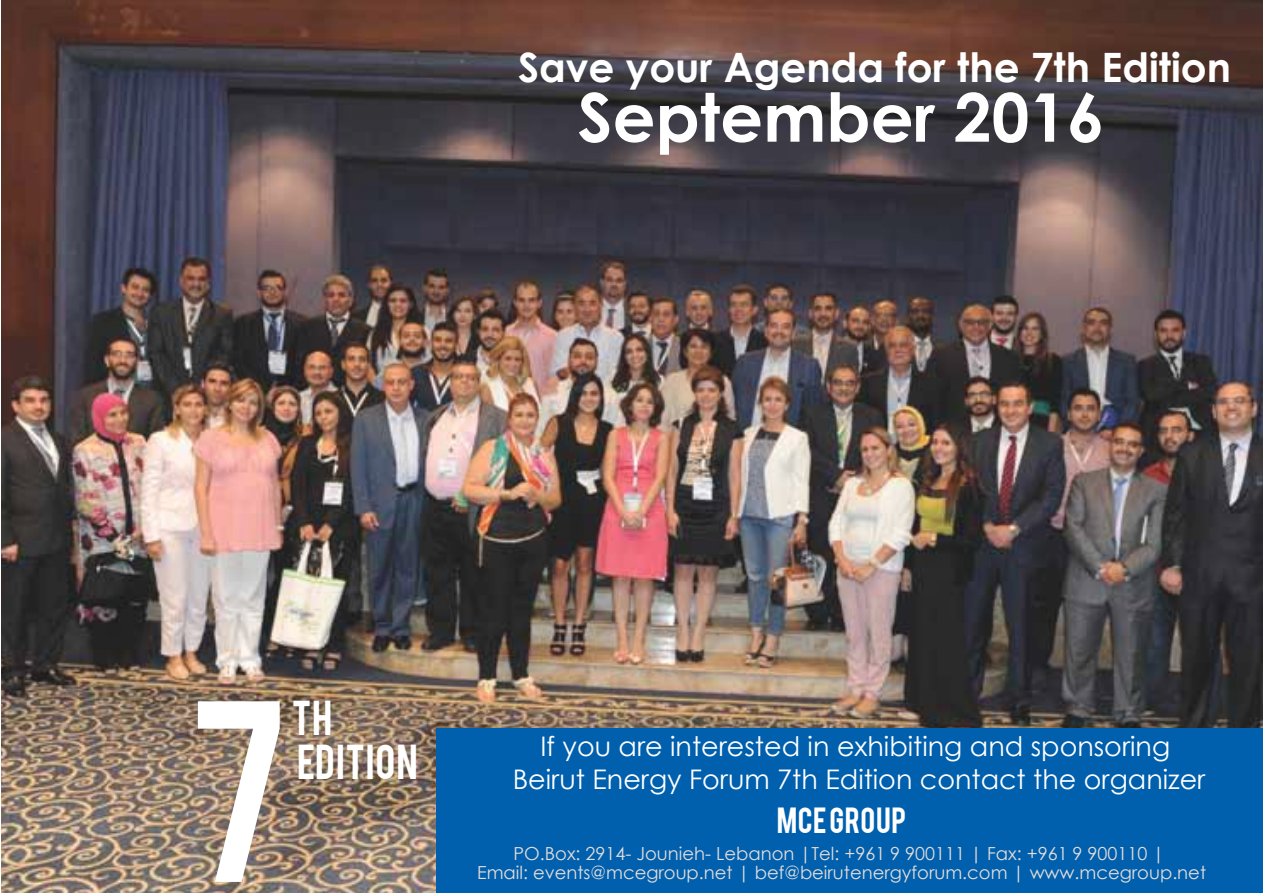
<style>
.page{position:relative;width:1263px;height:893px;background:#fff}
.page>*{position:absolute;margin:0;border:0;box-sizing:border-box;transform-origin:0 0}
.t1{font:202.8px "Bebas";color:#fff}
.t2{font:700 67.2px "Century Gothic";color:#fff}
.t3{font:700 40.5px "Century Gothic";color:#fff}
.t4{font:38.55px/43.7px "Bebas";letter-spacing:.015em;color:#fff}
.t5{font:28.65px "Bebas";letter-spacing:.025em;color:#fff}
.t6{font:27px/32.4px "Century Gothic";color:#fff;text-align:center}
.t7{font:18px/19.5px "Century Gothic";color:#e4ddda;text-align:center}
</style>
<div class="page">
<img style="left:2px;top:0;width:1261px;height:893px">
<div style="left:437px;top:729px;width:826px;height:164px;background:#0060ae"></div>
<h3 class="t3" style="left:518px;top:36px;width:714px">Save your Agenda for the 7th Edition</h3>
<h2 class="t2" style="left:577px;top:66px;width:528px">September 2016</h2>
<h1 class="t1" style="left:189px;top:644px;width:102px">7</h1>
<h3 class="t4" style="left:292px;top:694px;width:127px">th<br>Edition</h3>
<h3 class="t6" style="left:513px;top:730px;width:694px">If you are interested in exhibiting and sponsoring<br>Beirut Energy Forum 7th Edition contact the organizer</h3>
<h3 class="t5" style="left:777px;top:799px;width:131px">MCE GROUP</h3>
<p class="t7" style="left:477px;top:843px;width:730px">PO.Box: 2914- Jounieh- Lebanon |Tel: +961 9 900111 | Fax: +961 9 900110 |<br>Email: events@mcegroup.net | bef@beirutenergyforum.com | www.mcegroup.net</p>
</div>
